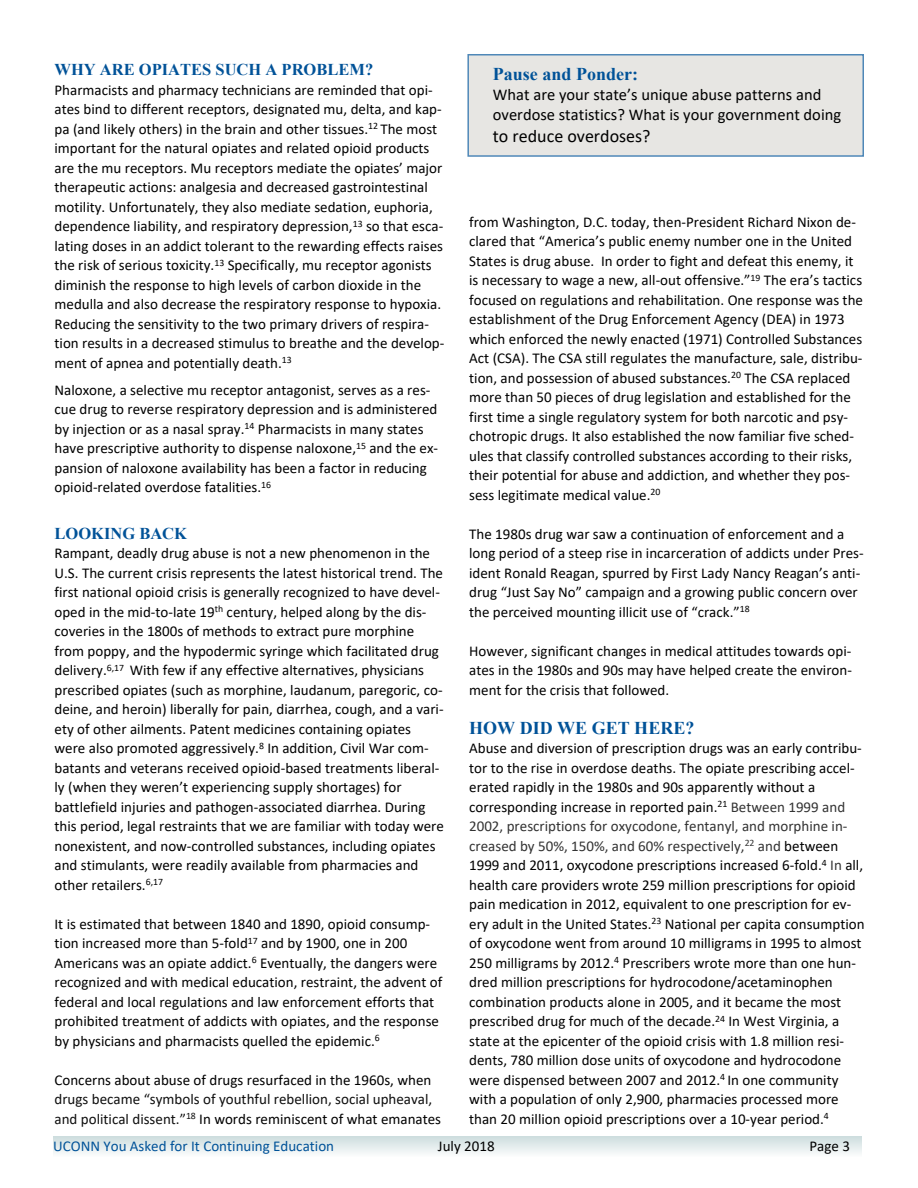
<style>
.page{position:relative;width:918px;height:1188px;background:#fff}
.page>*{position:absolute;margin:0;border:0;box-sizing:border-box;transform-origin:0 0}
.t1{font:700 18px "Times New Roman";color:#005298}
.t2{font:18px "Calibri";color:#000}
.t3{font:16.5px/20.1px "Calibri";color:#000}
.t4{font:700 16.5px "Times New Roman";color:#005298}
.t5{font:15px/19.5px "Calibri";color:#000}
.t6{font:15px/19.5px "Calibri";color:#0f0f0f}
.t7{font:15px "Calibri";color:#005298}
.s1{color:#000}
.s2{color:#333}
</style>
<div class="page">
<svg style="left:53px;top:1136px;width:809px;height:17px"></svg>
<div style="left:467px;top:54px;width:397px;height:103px;background:#e7e6e3;border:2px solid #4f88b8"></div>
<p class="t4" style="left:55px;top:64px;width:320px">WHY ARE OPIATES SUCH A PROBLEM?</p>
<p class="t5" style="left:55px;top:81px;width:391px">Pharmacists and pharmacy technicians are reminded that opi&shy;ates bind to different receptors, designated mu, delta, and kap&shy;pa (and likely others) in the brain and other tissues.<sup>12</sup> The most important for the natural opiates and related opioid products are the mu receptors. Mu receptors mediate the opiates’ major therapeutic actions: analgesia and decreased gastrointestinal motility. Unfortunately, they also mediate sedation, euphoria, dependence liability, and respiratory depression,<sup>13</sup> so that esca&shy;lating doses in an addict tolerant to the rewarding effects raises the risk of serious toxicity.<sup>13</sup> Specifically, mu receptor agonists diminish the response to high levels of carbon dioxide in the medulla and also decrease the respiratory response to hypoxia.<br>Reducing the sensitivity to the two primary drivers of respira&shy;tion results in a decreased stimulus to breathe and the develop&shy;ment of apnea and potentially death.<sup>13</sup></p>
<p class="t5" style="left:55px;top:381px;width:385px">Naloxone, a selective mu receptor antagonist, serves as a res&shy;cue drug to reverse respiratory depression and is administered by injection or as a nasal spray.<sup>14</sup> Pharmacists in many states have prescriptive authority to dispense naloxone,<sup>15</sup> and the ex&shy;pansion of naloxone availability has been a factor in reducing opioid-related overdose fatalities.<sup>16</sup></p>
<p class="t4" style="left:55px;top:528px;width:134px">LOOKING BACK</p>
<p class="t5" style="left:55px;top:545px;width:391px">Rampant, deadly drug abuse is not a new phenomenon in the U.S. The current crisis represents the latest historical trend. The first national opioid crisis is generally recognized to have devel&shy;oped in the mid-to-late 19<sup>th</sup> century, helped along by the dis&shy;coveries in the 1800s of methods to extract pure morphine from poppy, and the hypodermic syringe which facilitated drug delivery.<sup>6,17</sup> With few if any effective alternatives, physicians prescribed opiates (such as morphine, laudanum, paregoric, co&shy;deine, and heroin) liberally for pain, diarrhea, cough, and a vari&shy;ety of other ailments. Patent medicines containing opiates were also promoted aggressively.<sup>8</sup> In addition, Civil War com&shy;batants and veterans received opioid-based treatments liberal&shy;ly (when they weren’t experiencing supply shortages) for battlefield injuries and pathogen-associated diarrhea. During this period, legal restraints that we are familiar with today were nonexistent, and now-controlled substances, including opiates and stimulants, were readily available from pharmacies and other retailers.<sup>6,17</sup></p>
<p class="t5" style="left:55px;top:915px;width:389px">It is estimated that between 1840 and 1890, opioid consump&shy;tion increased more than 5-fold<sup>17</sup> and by 1900, one in 200<br>Americans was an opiate addict.<sup>6</sup> Eventually, the dangers were recognized and with medical education, restraint, the advent of federal and local regulations and law enforcement efforts that prohibited treatment of addicts with opiates, and the response by physicians and pharmacists quelled the epidemic.<sup>6</sup></p>
<p class="t5" style="left:55px;top:1071px;width:378px">Concerns about abuse of drugs resurfaced in the 1960s, when</p>
<p class="t6" style="left:55px;top:1091px;width:388px">drugs became “symbols of youthful rebellion, social upheaval, and political dissent.”<sup>18</sup> <span class="s1">In words reminiscent of what emanates</span></p>
<p class="t7" style="left:53px;top:1140px;width:283px">UCONN You Asked for It Continuing Education</p>
<p class="t5" style="left:438px;top:1138px;width:58px">July 2018</p>
<p class="t5" style="left:810px;top:1138px;width:42px">Page 3</p>
<p class="t1" style="left:493px;top:68px;width:147px">Pause and Ponder:</p>
<p class="t3" style="left:493px;top:86px;width:350px">What are your state’s unique abuse patterns and overdose statistics? What is your government doing</p>
<p class="t2" style="left:493px;top:128px;width:159px">to reduce overdoses?</p>
<p class="t5" style="left:469px;top:213px;width:395px">from Washington, D.C. today, then-President Richard Nixon de&shy;clared that “America’s public enemy number one in the United States is drug abuse. In order to fight and defeat this enemy, it is necessary to wage a new, all-out offensive.”<sup>19</sup> The era’s tactics focused on regulations and rehabilitation. One response was the establishment of the Drug Enforcement Agency (DEA) in 1973 which enforced the newly enacted (1971) Controlled Substances Act (CSA). The CSA still regulates the manufacture, sale, distribu&shy;tion, and possession of abused substances.<sup>20</sup> The CSA replaced more than 50 pieces of drug legislation and established for the first time a single regulatory system for both narcotic and psy&shy;chotropic drugs. It also established the now familiar five sched&shy;ules that classify controlled substances according to their risks, their potential for abuse and addiction, and whether they pos&shy;sess legitimate medical value.<sup>20</sup></p>
<p class="t5" style="left:469px;top:525px;width:396px">The 1980s drug war saw a continuation of enforcement and a long period of a steep rise in incarceration of addicts under Pres&shy;ident Ronald Reagan, spurred by First Lady Nancy Reagan’s anti&shy;drug “Just Say No” campaign and a growing public concern over the perceived mounting illicit use of “crack.”<sup>18</sup></p>
<p class="t5" style="left:469px;top:642px;width:384px;text-align:justify">However, significant changes in medical attitudes towards opi&shy;ates in the 1980s and 90s may have helped create the environ&shy;ment for the crisis that followed.</p>
<p class="t1" style="left:469px;top:722px;width:227px">HOW DID WE GET HERE?</p>
<p class="t5" style="left:469px;top:740px;width:397px">Abuse and diversion of prescription drugs was an early contribu&shy;tor to the rise in overdose deaths. The opiate prescribing accel&shy;erated rapidly in the 1980s and 90s apparently without a corresponding increase in reported pain.<sup>21</sup> <span class="s2">Between 1999 and 2002, prescriptions for oxycodone, fentanyl, and morphine in&shy;creased by 50%, 150%, and 60% respectively,</span><sup>22</sup> <span class="s2">and</span> between 1999 and 2011, oxycodone prescriptions increased 6-fold.<sup>4</sup> <span class="s2">In</span> all, health care providers wrote 259 million prescriptions for opioid pain medication in 2012, equivalent to one prescription for ev&shy;ery adult in the United States.<sup>23</sup> National per capita consumption of oxycodone went from around 10 milligrams in 1995 to almost 250 milligrams by 2012.<sup>4</sup> Prescribers wrote more than one hun&shy;dred million prescriptions for hydrocodone/acetaminophen combination products alone in 2005, and it became the most prescribed drug for much of the decade.<sup>24</sup> In West Virginia, a state at the epicenter of the opioid crisis with 1.8 million resi&shy;dents, 780 million dose units of oxycodone and hydrocodone were dispensed between 2007 and 2012.<sup>4</sup> In one community with a population of only 2,900, pharmacies processed more than 20 million opioid prescriptions over a 10-year period.<sup>4</sup></p>
</div>
